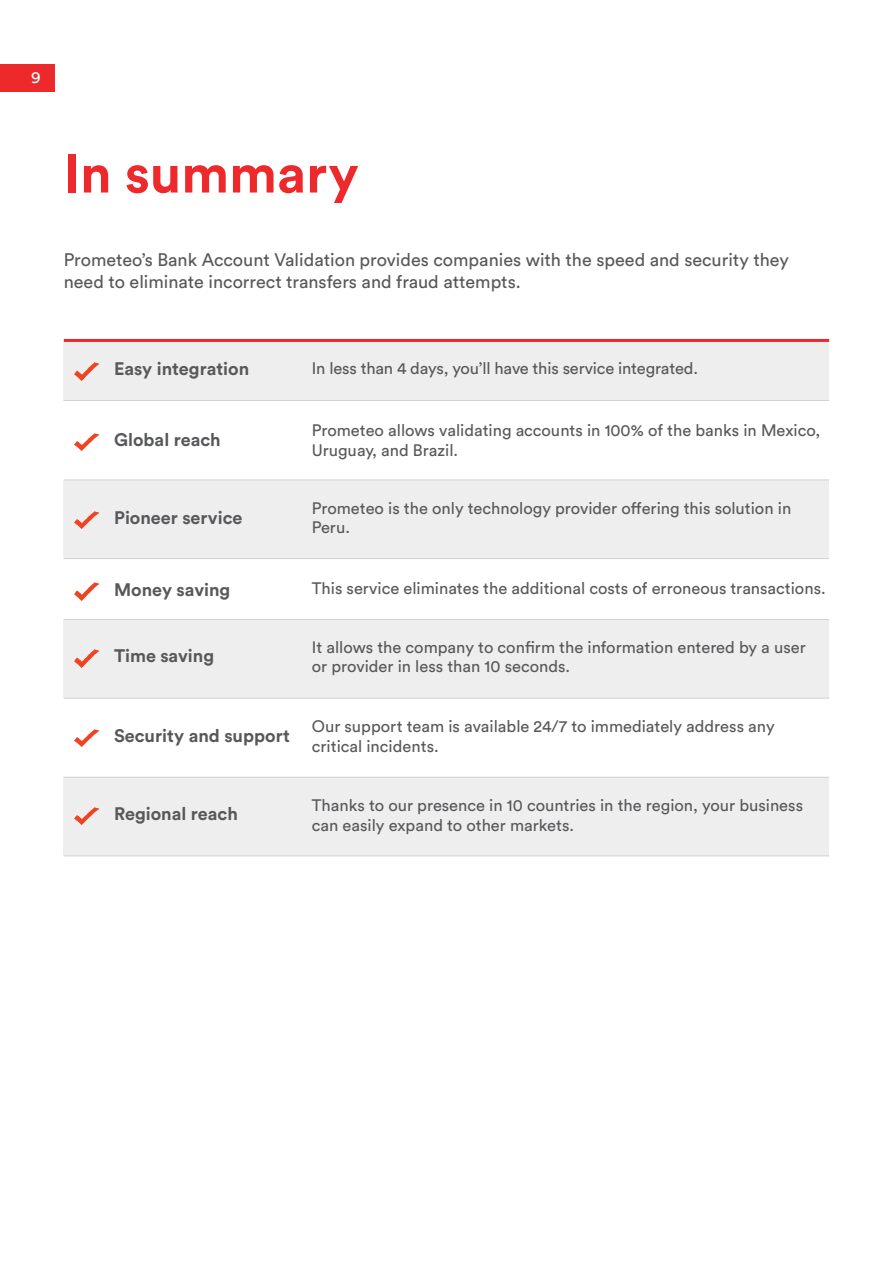
<style>
.page{position:relative;width:893px;height:1263px;background:#fff}
.page>*{position:absolute;margin:0;border:0;box-sizing:border-box;transform-origin:0 0}
.t1{font:700 54px "Circular Std";color:#ee292c}
.t2{font:18px/21.6px "Circular Std";color:#57585a}
.t3{font:700 18px "Circular Std";color:#57585a}
.t4{font:16.5px/19.8px "Circular Std";color:#57585a}
.t5{font:16.5px "Circular Std";color:#fff}
</style>
<div class="page">
<div style="left:0;top:64px;width:54px;height:27px;background:#ee292c"></div>
<div style="left:64px;top:342px;width:765px;height:59px;background:#eeeeef"></div>
<div style="left:64px;top:480px;width:765px;height:79px;background:#eeeeef"></div>
<div style="left:64px;top:619px;width:765px;height:79px;background:#eeeeef"></div>
<div style="left:64px;top:777px;width:765px;height:78px;background:#eeeeef"></div>
<hr style="left:64px;top:339px;width:765px;height:3px;background:#ee292c">
<hr style="left:64px;top:400px;width:765px;height:1px;background:#d1d2d4">
<hr style="left:64px;top:479px;width:765px;height:1px;background:#d1d2d4">
<hr style="left:64px;top:558px;width:765px;height:1px;background:#d1d2d4">
<hr style="left:64px;top:619px;width:765px;height:1px;background:#d1d2d4">
<hr style="left:64px;top:698px;width:765px;height:1px;background:#d1d2d4">
<hr style="left:64px;top:777px;width:765px;height:1px;background:#d1d2d4">
<hr style="left:64px;top:855px;width:765px;height:1px;background:#d1d2d4">
<img style="left:74px;top:363px;width:25px;height:17px">
<img style="left:74px;top:511px;width:25px;height:17px">
<img style="left:74px;top:583px;width:25px;height:17px">
<img style="left:74px;top:650px;width:25px;height:17px">
<img style="left:74px;top:729px;width:25px;height:17px">
<img style="left:74px;top:807px;width:25px;height:18px">
<img style="left:74px;top:433px;width:25px;height:17px">
<p class="t5" style="left:31px;top:67px;width:11px">9</p>
<h1 class="t1" style="left:64px;top:139px;width:296px">In summary</h1>
<p class="t2" style="left:64px;top:249px;width:727px">Prometeo’s Bank Account Validation provides companies with the speed and security they need to eliminate incorrect transfers and fraud attempts.</p>
<p class="t3" style="left:114px;top:357px;width:137px">Easy integration</p>
<p class="t4" style="left:312px;top:358px;width:388px">In less than 4 days, you’ll have this service integrated.</p>
<p class="t3" style="left:114px;top:428px;width:108px">Global reach</p>
<p class="t4" style="left:312px;top:420px;width:510px">Prometeo allows validating accounts in 100% of the banks in Mexico,<br>Uruguay, and Brazil.</p>
<p class="t3" style="left:114px;top:506px;width:130px">Pioneer service</p>
<p class="t4" style="left:312px;top:498px;width:481px">Prometeo is the only technology provider offering this solution in<br>Peru.</p>
<p class="t3" style="left:114px;top:578px;width:118px">Money saving</p>
<p class="t4" style="left:312px;top:578px;width:515px">This service eliminates the additional costs of erroneous transactions.</p>
<p class="t3" style="left:114px;top:644px;width:102px">Time saving</p>
<p class="t4" style="left:312px;top:637px;width:495px">It allows the company to confirm the information entered by a user or provider in less than 10 seconds.</p>
<p class="t3" style="left:114px;top:724px;width:177px">Security and support</p>
<p class="t4" style="left:312px;top:716px;width:464px">Our support team is available 24/7 to immediately address any critical incidents.</p>
<p class="t3" style="left:114px;top:802px;width:125px">Regional reach</p>
<p class="t4" style="left:312px;top:795px;width:493px">Thanks to our presence in 10 countries in the region, your business can easily expand to other markets.</p>
</div>
